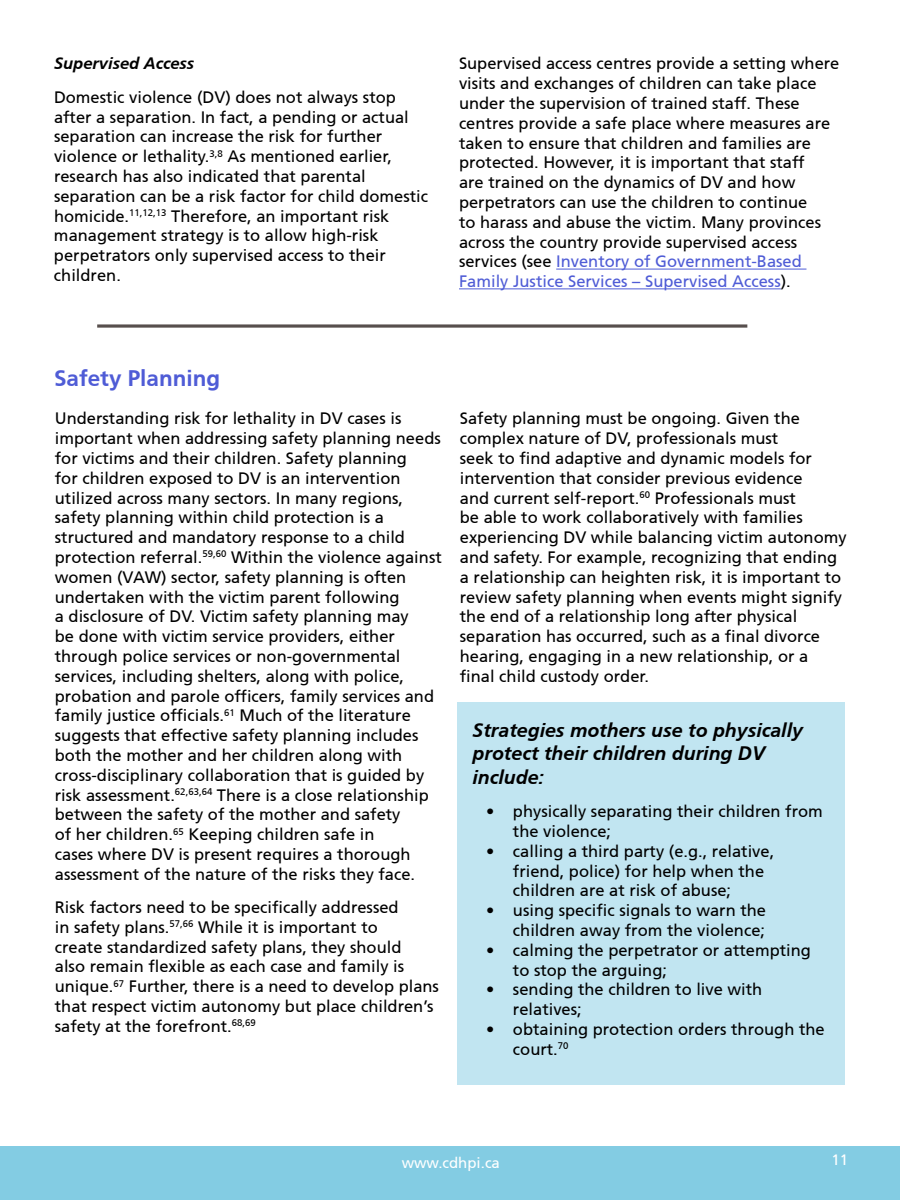
<style>
.page{position:relative;width:900px;height:1200px;background:#fff}
.page>*{position:absolute;margin:0;border:0;box-sizing:border-box;transform-origin:0 0}
.t1{font:700 22.5px "Articulate";color:#4f5cd6}
.t2{font:italic 700 19.5px/23.4px "Articulate";color:#000}
.t3{font:16.5px/19.8px "Articulate";color:#000}
.t4{font:italic 700 16.5px "Articulate";color:#000}
.t5{font:15px "Articulate";color:#fff}
.s1{color:#4f5cd6}
</style>
<div class="page">
<div style="left:0;top:1147px;width:900px;height:53px;background:#83cce3"></div>
<div style="left:458px;top:703px;width:387px;height:382px;background:#c1e5f1"></div>
<hr style="left:556px;top:269px;width:250px;height:1px;background:#4f5cd6">
<hr style="left:459px;top:288px;width:322px;height:1px;background:#4f5cd6">
<svg style="left:97px;top:324px;width:650px;height:4px"></svg>
<p class="t4" style="left:54px;top:54px;width:142px">Supervised Access</p>
<p class="t3" style="left:54px;top:87px;width:376px">Domestic violence (DV) does not always stop after a separation. In fact, a pending or actual separation can increase the risk for further violence or lethality.<sup>3,8</sup> As mentioned earlier, research has also indicated that parental separation can be a risk factor for child domestic homicide.<sup>11,12,13</sup> Therefore, an important risk management strategy is to allow high-risk perpetrators only supervised access to their children.</p>
<p class="t3" style="left:459px;top:54px;width:382px">Supervised access centres provide a setting where visits and exchanges of children can take place under the supervision of trained staff. These centres provide a safe place where measures are taken to ensure that children and families are protected. However, it is important that staff<br>are trained on the dynamics of DV and how perpetrators can use the children to continue<br>to harass and abuse the victim. Many provinces across the country provide supervised access services (see <span class="s1">Inventory of Government-Based Family Justice Services – Supervised Access</span>).</p>
<h1 class="t1" style="left:54px;top:365px;width:168px">Safety Planning</h1>
<p class="t3" style="left:55px;top:409px;width:389px">Understanding risk for lethality in DV cases is important when addressing safety planning needs for victims and their children. Safety planning<br>for children exposed to DV is an intervention utilized across many sectors. In many regions, safety planning within child protection is a structured and mandatory response to a child protection referral.<sup>59,60</sup> Within the violence against women (VAW) sector, safety planning is often undertaken with the victim parent following<br>a disclosure of DV. Victim safety planning may<br>be done with victim service providers, either through police services or non-governmental services, including shelters, along with police, probation and parole officers, family services and family justice officials.<sup>61</sup> Much of the literature suggests that effective safety planning includes both the mother and her children along with cross-disciplinary collaboration that is guided by risk assessment.<sup>62,63,64</sup> There is a close relationship between the safety of the mother and safety<br>of her children.<sup>65</sup> Keeping children safe in<br>cases where DV is present requires a thorough assessment of the nature of the risks they face.</p>
<p class="t3" style="left:55px;top:897px;width:386px">Risk factors need to be specifically addressed<br>in safety plans.<sup>57,66</sup> While it is important to<br>create standardized safety plans, they should<br>also remain flexible as each case and family is unique.<sup>67</sup> Further, there is a need to develop plans that respect victim autonomy but place children’s safety at the forefront.<sup>68,69</sup></p>
<p class="t3" style="left:460px;top:409px;width:388px">Safety planning must be ongoing. Given the complex nature of DV, professionals must<br>seek to find adaptive and dynamic models for intervention that consider previous evidence<br>and current self-report.<sup>60</sup> Professionals must<br>be able to work collaboratively with families experiencing DV while balancing victim autonomy and safety. For example, recognizing that ending a relationship can heighten risk, it is important to review safety planning when events might signify the end of a relationship long after physical separation has occurred, such as a final divorce hearing, engaging in a new relationship, or a final child custody order.</p>
<p class="t2" style="left:472px;top:718px;width:332px">Strategies mothers use to physically protect their children during DV include:</p>
<p class="t3" style="left:513px;top:801px;width:311px;text-indent:-27px">• physically separating their children from the violence;</p>
<p class="t3" style="left:513px;top:841px;width:263px;text-indent:-27px">• calling a third party (e.g., relative, friend, police) for help when the children are at risk of abuse;</p>
<p class="t3" style="left:486px;top:900px;width:282px;text-align:right">• using specific signals to warn the children away from the violence;</p>
<p class="t3" style="left:513px;top:940px;width:299px;text-indent:-27px">• calming the perpetrator or attempting to stop the arguing;</p>
<p class="t3" style="left:513px;top:980px;width:251px;text-indent:-27px">• sending the children to live with relatives;</p>
<p class="t3" style="left:513px;top:1019px;width:313px;text-indent:-27px">• obtaining protection orders through the court.<sup>70</sup></p>
<p class="t5" style="left:402px;top:1154px;width:100px">www.cdhpi.ca</p>
<p class="t5" style="left:832px;top:1151px;width:18px">11</p>
</div>
